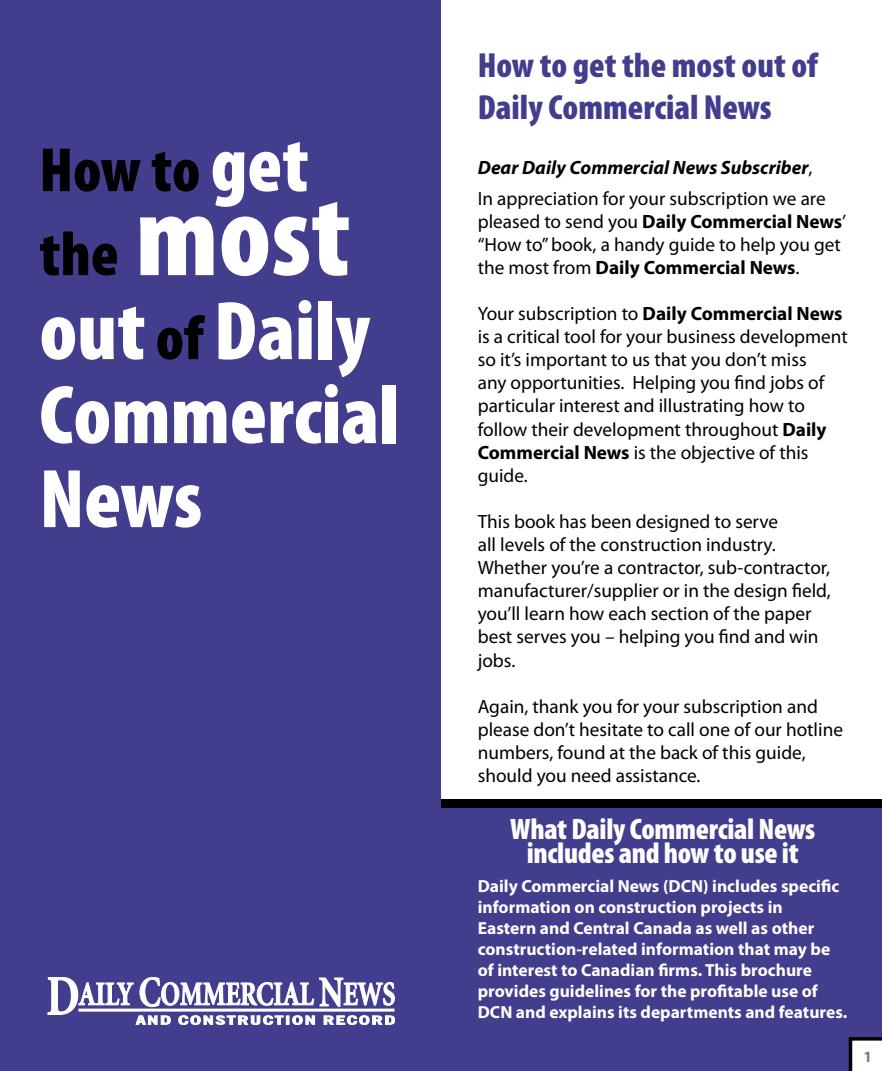
<style>
.page{position:relative;width:882px;height:1071px;background:#fff}
.page>*{position:absolute;margin:0;border:0;box-sizing:border-box;transform-origin:0 0}
.t1{font:900 condensed 117.25px "Myriad Pro";color:#fff}
.t2{font:900 condensed 84px/84px "Myriad Pro";color:#fff}
.t3{font:900 condensed 63px "Myriad Pro";color:#000}
.t4{font:900 condensed 35px/42px "Myriad Pro";color:#423d8c}
.t5{font:900 condensed 29.75px/24.5px "Myriad Pro";letter-spacing:-.01em;color:#fff;text-align:center}
.t6{font:19.25px/23.1px "Myriad Pro";color:#000}
.t7{font:700 17.5px/21px "Myriad Pro";color:#fff}
.s1{font-size:78.75px;color:#fff}
.s2{font-size:63px;color:#000}
.s3{font-weight:700;font-style:italic}
.s4{font-weight:700}
</style>
<div class="page">
<div style="left:441px;top:803px;width:441px;height:268px;background:#423d8c"></div>
<div style="left:441px;top:799px;width:441px;height:9px;background:#000"></div>
<div style="left:0;top:0;width:441px;height:1071px;background:#423d8c"></div>
<svg style="left:48px;top:977px;width:347px;height:48px"></svg>
<svg style="left:848px;top:1037px;width:34px;height:34px"></svg>
<h3 class="t3" style="left:39px;top:130px;width:271px">How to <span class="s1">get</span></h3>
<h1 class="t1" style="left:39px;top:161px;width:313px"><span class="s2">the</span> most</h1>
<h2 class="t2" style="left:39px;top:287px;width:361px">out <span class="s2">of</span> Daily<br>Commercial<br>News</h2>
<h3 class="t4" style="left:478px;top:43px;width:342px">How to get the most out of<br>Daily Commercial News</h3>
<p class="t6" style="left:478px;top:151px;width:349px;line-height:31px"><span class="s3">Dear Daily Commercial News Subscriber</span>,<br>In appreciation for your subscription we are</p>
<p class="t6" style="left:478px;top:209px;width:370px">pleased to send you <span class="s4">Daily Commercial News</span>’ “How to” book, a handy guide to help you get the most from <span class="s4">Daily Commercial News</span>.</p>
<p class="t6" style="left:478px;top:302px;width:372px">Your subscription to <span class="s4">Daily Commercial News </span>is a critical tool for your business development so it’s important to us that you don’t miss<br>any opportunities. Helping you find jobs of particular interest and illustrating how to follow their development throughout <span class="s4">Daily Commercial News</span> is the objective of this guide.</p>
<p class="t6" style="left:478px;top:510px;width:355px">This book has been designed to serve<br>all levels of the construction industry.<br>Whether you’re a contractor, sub-contractor, manufacturer/supplier or in the design field, you’ll learn how each section of the paper best serves you – helping you find and win jobs.</p>
<p class="t6" style="left:478px;top:694px;width:367px">Again, thank you for your subscription and please don’t hesitate to call one of our hotline numbers, found at the back of this guide, should you need assistance.</p>
<h3 class="t5" style="left:510px;top:816px;width:307px">What Daily Commercial News includes and how to use it</h3>
<p class="t7" style="left:478px;top:875px;width:371px">Daily Commercial News (DCN) includes specific information on construction projects in<br>Eastern and Central Canada as well as other construction-related information that may be of interest to Canadian firms. This brochure provides guidelines for the profitable use of DCN and explains its departments and features.</p>
</div>
